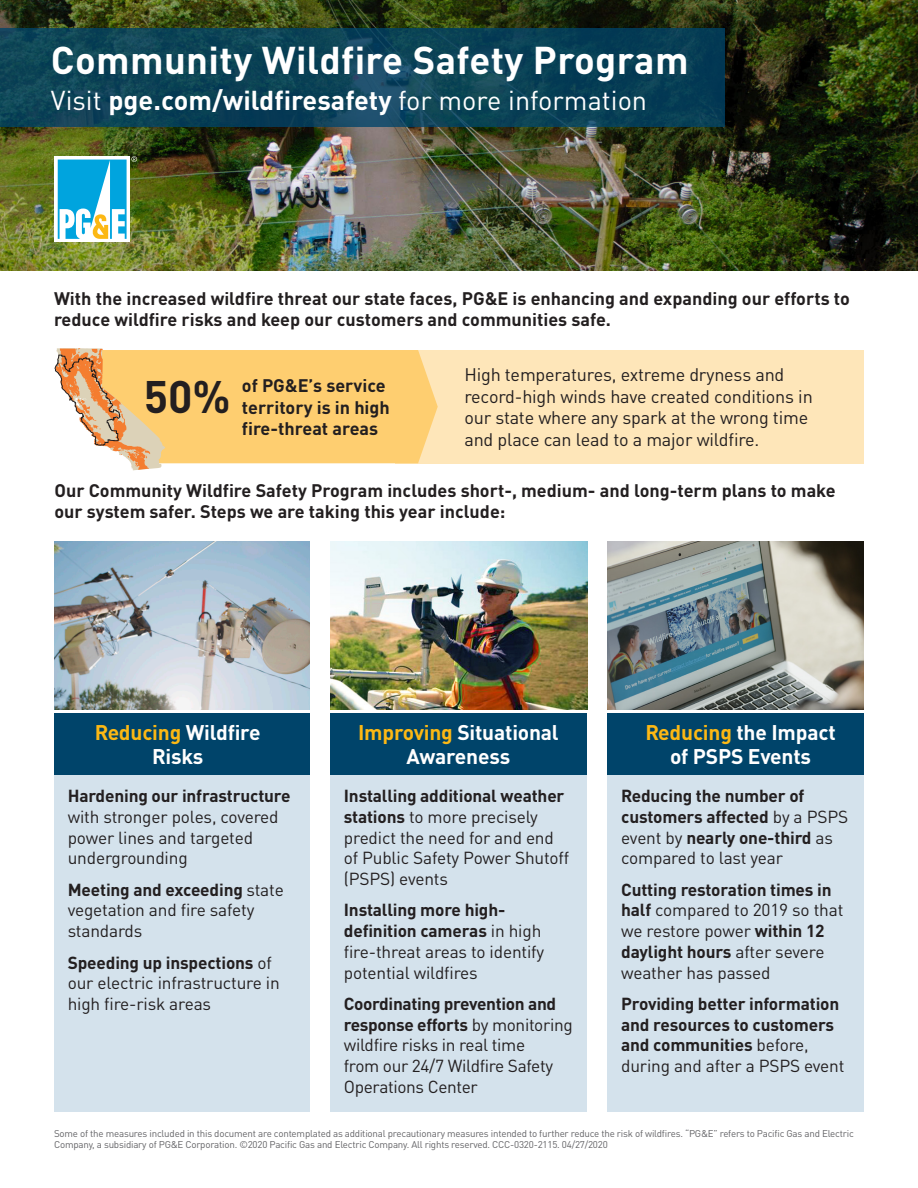
<style>
.page{position:relative;width:918px;height:1188px;background:#fff}
.page>*{position:absolute;margin:0;border:0;box-sizing:border-box;transform-origin:0 0}
.t1{font:700 45px "DINOT";color:#231f20}
.copy{font:700 38.25px "DINOT";letter-spacing:.01em;color:#fff}
.copy-2{font:27px "DINOT";color:#fff}
.Body_Title{font:700 21px/24px "DINOT";letter-spacing:-.01em;color:#fff;text-align:center}
.t2{font:700 18px/21.6px "DINOT";color:#231f20}
.t3{font:18px/21.6px "DINOT";letter-spacing:-.01em;color:#231f20}
.Body_Title-2{font:17.25px/20.7px "DINOT";letter-spacing:-.01em;color:#231f20}
.Body_Title-3{font:700 17.25px/20.7px "DINOT";letter-spacing:-.01em;color:#231f20}
.disclaimer{font:9.75px/10.5px "DINOT";letter-spacing:-.02em;color:#636366}
.s1{font-weight:700}
.s2{color:#fcb814}
.s3{font-weight:400}
</style>
<div class="page">
<div style="left:54px;top:713px;width:256px;height:63px;background:#00446a"></div>
<div style="left:330px;top:713px;width:257px;height:63px;background:#00446a"></div>
<div style="left:608px;top:713px;width:256px;height:63px;background:#00446a"></div>
<img style="left:54px;top:542px;width:256px;height:167px">
<img style="left:330px;top:542px;width:257px;height:167px">
<img style="left:608px;top:542px;width:256px;height:167px">
<div style="left:54px;top:776px;width:256px;height:336px;background:#d4e2ec"></div>
<div style="left:330px;top:776px;width:257px;height:336px;background:#d4e2ec"></div>
<div style="left:608px;top:776px;width:256px;height:336px;background:#d4e2ec"></div>
<img style="left:0;top:0;width:918px;height:271px">
<svg style="left:0;top:28px;width:725px;height:99px;background:#0c4257"></svg>
<div style="left:54px;top:156px;width:76px;height:86px;background:linear-gradient(to right,#fff,#fff)"></div>
<svg style="left:58px;top:156px;width:79px;height:83px"></svg>
<div style="left:395px;top:350px;width:469px;height:113px;background:#fee6b9"></div>
<svg style="left:54px;top:348px;width:384px;height:122px;background:#f9cf84"></svg>
<p class="copy" style="left:51px;top:31px;width:639px">Community Wildfire Safety Program</p>
<p class="copy-2" style="left:51px;top:80px;width:598px">Visit <span class="s1">pge.com/wildfiresafety</span> for more information</p>
<p class="t2" style="left:54px;top:286px;width:797px">With the increased wildfire threat our state faces, PG&amp;E is enhancing and expanding our efforts to reduce wildfire risks and keep our customers and communities safe.</p>
<p class="t1" style="left:144px;top:361px;width:89px">50%</p>
<p class="t2" style="left:242px;top:373px;width:150px">of PG&amp;E’s service territory is in high fire-threat areas</p>
<p class="t3" style="left:464px;top:362px;width:350px">High temperatures, extreme dryness and record-high winds have created conditions in our state where any spark at the wrong time and place can lead to a major wildfire.</p>
<p class="t2" style="left:54px;top:478px;width:783px">Our Community Wildfire Safety Program includes short-, medium- and long-term plans to make our system safer. Steps we are taking this year include:</p>
<p class="Body_Title" style="left:95px;top:719px;width:167px"><span class="s2">Reducing</span> Wildfire<br>Risks</p>
<p class="Body_Title" style="left:358px;top:719px;width:202px"><span class="s2">Improving</span> Situational<br>Awareness</p>
<p class="Body_Title" style="left:645px;top:719px;width:192px"><span class="s2">Reducing</span> the Impact of PSPS Events</p>
<p class="Body_Title-2" style="left:68px;top:784px;width:224px"><span class="s1">Hardening our infrastructure </span>with stronger poles, covered power lines and targeted undergrounding</p>
<p class="Body_Title-2" style="left:68px;top:878px;width:218px"><span class="s1">Meeting and exceeding</span> state vegetation and fire safety standards</p>
<p class="Body_Title-2" style="left:68px;top:951px;width:214px"><span class="s1">Speeding up inspections</span> of our electric infrastructure in high fire-risk areas</p>
<p class="Body_Title-3" style="left:621px;top:784px;width:229px">Reducing the number of customers affected <span class="s3">by a PSPS event by</span> nearly one-third <span class="s3">as compared to last year</span></p>
<p class="Body_Title-2" style="left:621px;top:878px;width:224px"><span class="s1">Cutting restoration times in half</span> compared to 2019 so that we restore power <span class="s1">within 12 daylight hours</span> after severe weather has passed</p>
<p class="Body_Title-3" style="left:621px;top:992px;width:225px">Providing better information and resources to customers and communities <span class="s3">before, during and after a PSPS event</span></p>
<p class="Body_Title-2" style="left:344px;top:784px;width:227px"><span class="s1">Installing additional weather stations</span> to more precisely predict the need for and end of Public Safety Power Shutoff (PSPS) events</p>
<p class="Body_Title-2" style="left:344px;top:898px;width:202px"><span class="s1">Installing more high&shy;definition cameras</span> in high fire-threat areas to identify potential wildfires</p>
<p class="Body_Title-2" style="left:344px;top:992px;width:230px"><span class="s1">Coordinating prevention and response efforts</span> by monitoring wildfire risks in real time<br>from our 24/7 Wildfire Safety<br>Operations Center</p>
<p class="disclaimer" style="left:54px;top:1127px;width:801px">Some of the measures included in this document are contemplated as additional precautionary measures intended to further reduce the risk of wildfires. “PG&amp;E” refers to Pacific Gas and Electric<br>Company, a subsidiary of PG&amp;E Corporation. ©2020 Pacific Gas and Electric Company. All rights reserved. CCC-0320-2115. 04/27/2020</p>
</div>
